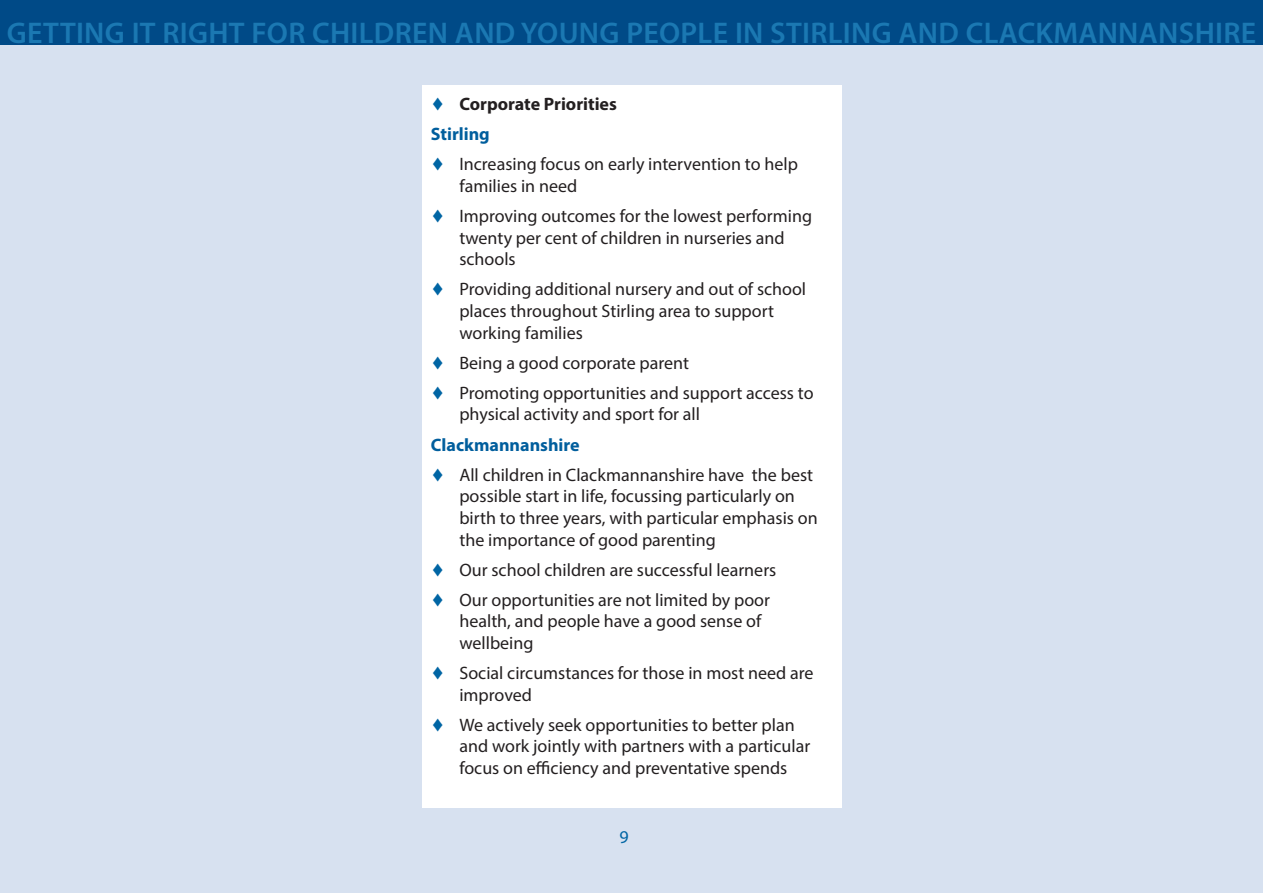
<style>
.page{position:relative;width:1263px;height:893px;background:#d7e1f0}
.page>*{position:absolute;margin:0;border:0;box-sizing:border-box;transform-origin:0 0}
.t1{font:600 30px "Myriad Pro";letter-spacing:.01em;color:#1b78b2}
.t2{font:18px/21.6px "Myriad Pro";color:#231f20}
.t3{font:700 18px "Myriad Pro";color:#005e9d}
.t4{font:700 18px "Myriad Pro";color:#231f20}
.heading{font:18px "Myriad Pro";color:#0065a4}
</style>
<div class="page">
<div style="left:422px;top:85px;width:420px;height:723px;background:#fff"></div>
<div style="left:0;top:0;width:1263px;height:45px;background:#004a87"></div>
<p class="t1" style="left:7px;top:14px;width:1251px">GETTING IT RIGHT FOR CHILDREN AND YOUNG PEOPLE IN STIRLING AND CLACKMANNANSHIRE</p>
<p class="t4" style="left:459px;top:92px;width:159px">Corporate Priorities</p>
<p class="t3" style="left:431px;top:123px;width:60px">Stirling</p>
<p class="t2" style="left:459px;top:153px;width:340px">Increasing focus on early intervention to help families in need</p>
<p class="t2" style="left:459px;top:205px;width:354px">Improving outcomes for the lowest performing twenty per cent of children in nurseries and schools</p>
<p class="t2" style="left:459px;top:278px;width:348px">Providing additional nursery and out of school places throughout Stirling area to support working families</p>
<p class="t2" style="left:459px;top:352px;width:231px">Being a good corporate parent</p>
<p class="t2" style="left:459px;top:382px;width:356px">Promoting opportunities and support access to physical activity and sport for all</p>
<p class="t3" style="left:431px;top:433px;width:150px">Clackmannanshire</p>
<p class="t2" style="left:459px;top:464px;width:360px">All children in Clackmannanshire have the best possible start in life, focussing particularly on birth to three years, with particular emphasis on the importance of good parenting</p>
<p class="t2" style="left:459px;top:558px;width:318px">Our school children are successful learners</p>
<p class="t2" style="left:459px;top:589px;width:312px">Our opportunities are not limited by poor health, and people have a good sense of wellbeing</p>
<p class="t2" style="left:459px;top:662px;width:356px">Social circumstances for those in most need are improved</p>
<p class="t2" style="left:459px;top:714px;width:352px">We actively seek opportunities to better plan and work jointly with partners with a particular focus on efficiency and preventative spends</p>
<p class="heading" style="left:619px;top:826px;width:11px">9</p>
</div>
